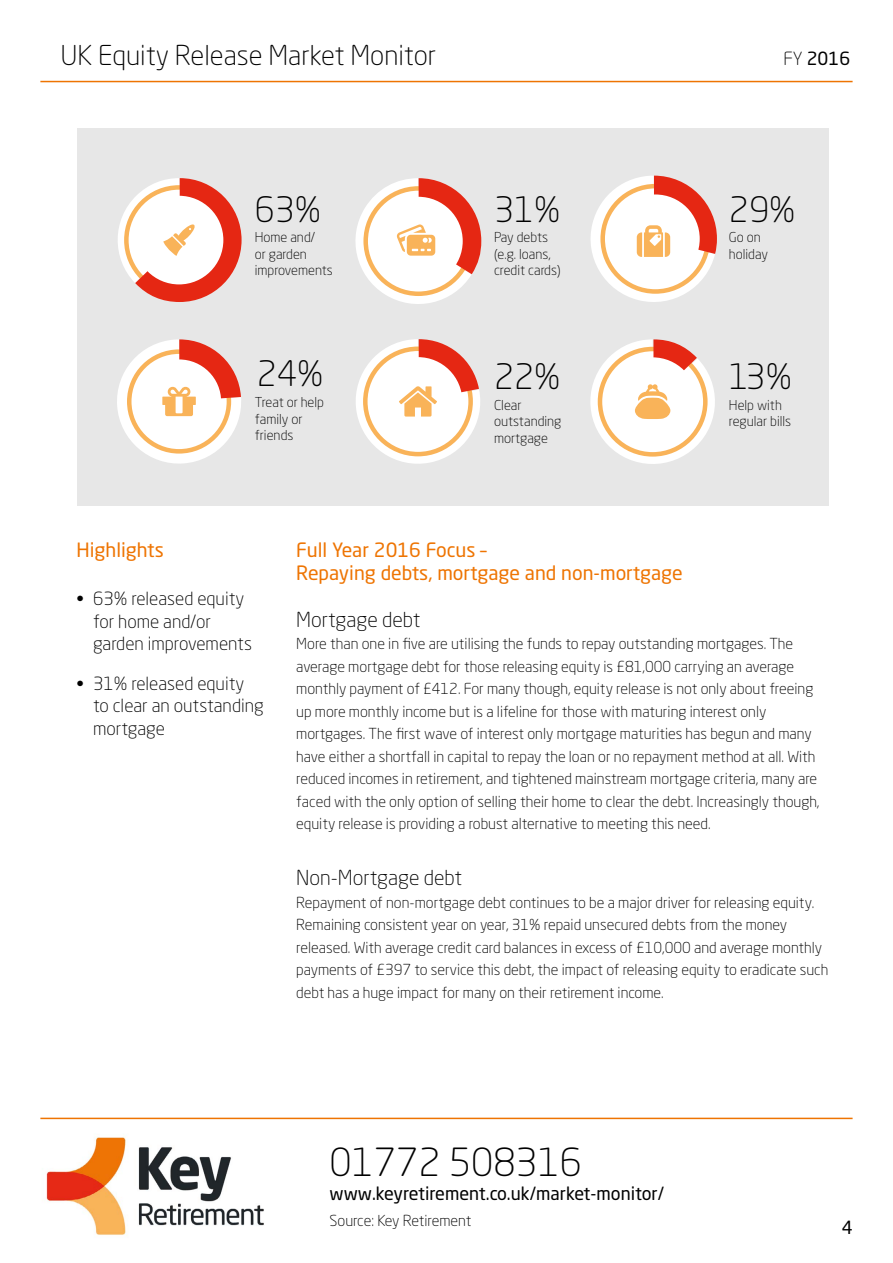
<style>
.page{position:relative;width:893px;height:1263px;background:#fff}
.page>*{position:absolute;margin:0;border:0;box-sizing:border-box;transform-origin:0 0}
.t1{font:300 38.25px "Neo Sans Std";color:#000}
.t2{font:300 34.65px "Neo Sans Std";color:#000}
.t3{font:300 27px "Neo Sans Std";color:#000}
.t4{font:300 20.4px "Neo Sans Std";color:#000}
.t5{font:19.5px/22.5px "Neo Sans Std";color:#ee7402}
.t6{font:300 18px/22.5px "Neo Sans Std";color:#000}
.t7{font:18px "Neo Sans Std";color:#000}
.t8{font:300 15px/22.5px "Neo Sans Std";color:#000}
.t9{font:300 13.5px/16.5px "Neo Sans Std";color:#000}
.s1{font-weight:300}
</style>
<div class="page">
<hr style="left:40px;top:81px;width:813px;height:1px;background:#ee7402">
<img style="left:40px;top:1119px;width:236px;height:117px">
<hr style="left:40px;top:1118px;width:813px;height:1px;background:#ee7402">
<div style="left:77px;top:128px;width:751px;height:378px;background:#e7e7e7"></div>
<svg style="left:590px;top:339px;width:125px;height:125px"></svg>
<svg style="left:118px;top:178px;width:124px;height:124px"></svg>
<svg style="left:355px;top:178px;width:126px;height:126px"></svg>
<svg style="left:591px;top:176px;width:126px;height:126px"></svg>
<svg style="left:117px;top:339px;width:124px;height:125px"></svg>
<svg style="left:356px;top:339px;width:124px;height:125px"></svg>
<h3 class="t3" style="left:60px;top:39px;width:377px">UK Equity Release Market Monitor</h3>
<p class="t7" style="left:784px;top:48px;width:68px"><span class="s1">FY</span> 2016</p>
<h2 class="t2" style="left:255px;top:189px;width:68px">63%</h2>
<h2 class="t2" style="left:494px;top:189px;width:68px">31%</h2>
<h2 class="t2" style="left:729px;top:189px;width:68px">29%</h2>
<p class="t9" style="left:255px;top:229px;width:80px">Home and/<br>or garden improvements</p>
<p class="t9" style="left:729px;top:229px;width:41px">Go on holiday</p>
<p class="t9" style="left:494px;top:229px;width:68px">Pay debts (e.g. loans, credit cards)</p>
<h2 class="t2" style="left:257px;top:353px;width:68px">24%</h2>
<p class="t9" style="left:255px;top:394px;width:71px">Treat or help family or friends</p>
<h2 class="t2" style="left:494px;top:355px;width:68px">22%</h2>
<p class="t9" style="left:494px;top:396px;width:69px">Clear outstanding mortgage</p>
<h2 class="t2" style="left:729px;top:355px;width:65px">13%</h2>
<p class="t9" style="left:729px;top:396px;width:64px">Help with regular bills</p>
<h3 class="t5" style="left:77px;top:539px;width:89px">Highlights</h3>
<p class="t6" style="left:93px;top:587px;width:160px;text-indent:-17px">• 63% released equity for home and/or garden improvements</p>
<p class="t6" style="left:93px;top:672px;width:172px;text-indent:-17px">• 31% released equity to clear an outstanding mortgage</p>
<h3 class="t5" style="left:296px;top:539px;width:388px">Full Year 2016 Focus –<br>Repaying debts, mortgage and non-mortgage</h3>
<h3 class="t4" style="left:296px;top:607px;width:126px">Mortgage debt</h3>
<p class="t8" style="left:296px;top:633px;width:525px">More than one in five are utilising the funds to repay outstanding mortgages. The average mortgage debt for those releasing equity is £81,000 carrying an average monthly payment of £412. For many though, equity release is not only about freeing up more monthly income but is a lifeline for those with maturing interest only mortgages. The first wave of interest only mortgage maturities has begun and many have either a shortfall in capital to repay the loan or no repayment method at all. With reduced incomes in retirement, and tightened mainstream mortgage criteria, many are faced with the only option of selling their home to clear the debt. Increasingly though, equity release is providing a robust alternative to meeting this need.</p>
<h3 class="t4" style="left:296px;top:865px;width:168px">Non-Mortgage debt</h3>
<p class="t8" style="left:296px;top:891px;width:534px">Repayment of non-mortgage debt continues to be a major driver for releasing equity.<br>Remaining consistent year on year, 31% repaid unsecured debts from the money released. With average credit card balances in excess of £10,000 and average monthly payments of £397 to service this debt, the impact of releasing equity to eradicate such debt has a huge impact for many on their retirement income.</p>
<h1 class="t1" style="left:330px;top:1139px;width:254px">01772 508316</h1>
<p class="t7" style="left:330px;top:1182px;width:336px">www.keyretirement.co.uk/market-monitor/</p>
<p class="t8" style="left:330px;top:1209px;width:143px">Source: Key Retirement</p>
<p class="t7" style="left:842px;top:1216px;width:12px">4</p>
</div>
